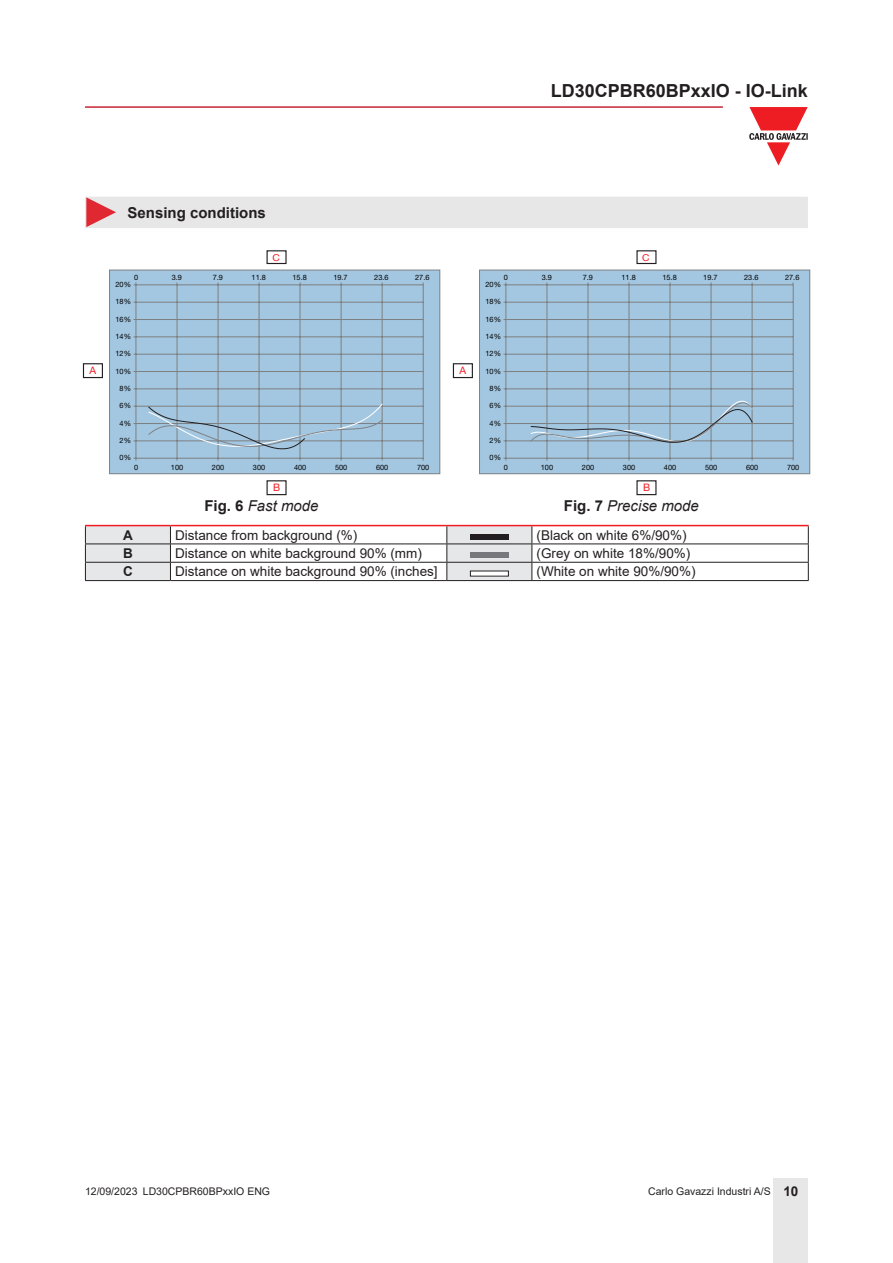
<style>
.page{position:relative;width:893px;height:1263px;background:#fff}
.page>*{position:absolute;margin:0;border:0;box-sizing:border-box;transform-origin:0 0}
.t1{font:700 18px "Arial";color:#231f20}
.t2{font:italic 15px "Arial";color:#231f20}
.Titolo03{font:700 15px "Arial";color:#231f20}
.TestoTabella{font:13.5px "Arial";color:#231f20}
.TestoTabellaFndGCen{font:700 13.5px "Arial";color:#231f20}
.t3{font:10.5px "Arial";color:#231f20}
.t4{font:10.35px "Helvetica Neue LT Std";color:#ee1d23}
.t5{font:9.45px "Helvetica Neue LT Std";color:#ee1d23;scale:1.09 1}
.t6{font:7.35px "Helvetica Neue LT Std";color:#000001}
.s1{font-weight:700;font-style:normal}
.s2{font-weight:700;font-size:13.5px}
</style>
<div class="page">
<hr style="left:85px;top:106px;width:638px;height:2px;background:#c42633">
<div style="left:774px;top:1178px;width:34px;height:85px;background:#e7e7e8"></div>
<svg style="left:749px;top:107px;width:59px;height:59px"></svg>
<div style="left:85px;top:197px;width:723px;height:31px;background:#e7e7e8"></div>
<div style="left:110px;top:270px;width:330px;height:204px;background:#a3c7e1"></div>
<div style="left:109px;top:270px;width:331px;height:204px;border:1px solid #808285"></div>
<hr style="left:136px;top:458px;width:287px;height:1px;background:#7d8081">
<hr style="left:136px;top:423px;width:287px;height:1px;background:#7d8081">
<hr style="left:136px;top:389px;width:287px;height:1px;background:#7d8081">
<hr style="left:136px;top:354px;width:287px;height:1px;background:#7d8081">
<hr style="left:136px;top:337px;width:287px;height:1px;background:#7d8081">
<hr style="left:136px;top:319px;width:287px;height:1px;background:#7d8081">
<hr style="left:136px;top:302px;width:287px;height:1px;background:#7d8081">
<hr style="left:136px;top:285px;width:287px;height:1px;background:#7d8081">
<hr style="left:136px;top:285px;width:1px;height:173px;background:#7d8081">
<hr style="left:218px;top:285px;width:1px;height:173px;background:#7d8081">
<hr style="left:177px;top:285px;width:1px;height:173px;background:#7d8081">
<hr style="left:259px;top:285px;width:1px;height:173px;background:#7d8081">
<hr style="left:300px;top:285px;width:1px;height:173px;background:#7d8081">
<hr style="left:341px;top:285px;width:1px;height:173px;background:#7d8081">
<hr style="left:423px;top:285px;width:1px;height:173px;background:#7d8081">
<hr style="left:136px;top:371px;width:287px;height:1px;background:#7d8081">
<hr style="left:136px;top:406px;width:287px;height:1px;background:#7d8081">
<hr style="left:136px;top:441px;width:287px;height:1px;background:#7d8081">
<hr style="left:382px;top:285px;width:1px;height:173px;background:#7d8081">
<svg style="left:83px;top:363px;width:300px;height:132px"></svg>
<div style="left:266px;top:250px;width:21px;height:14px;border:1px solid #231f20"></div>
<div style="left:479px;top:270px;width:331px;height:204px;background:#a3c7e1"></div>
<div style="left:479px;top:270px;width:331px;height:204px;border:1px solid #808285"></div>
<hr style="left:506px;top:458px;width:287px;height:1px;background:#7d8081">
<hr style="left:506px;top:423px;width:287px;height:1px;background:#7d8081">
<hr style="left:506px;top:389px;width:287px;height:1px;background:#7d8081">
<hr style="left:506px;top:354px;width:287px;height:1px;background:#7d8081">
<hr style="left:506px;top:337px;width:287px;height:1px;background:#7d8081">
<hr style="left:506px;top:319px;width:287px;height:1px;background:#7d8081">
<hr style="left:506px;top:302px;width:287px;height:1px;background:#7d8081">
<hr style="left:506px;top:285px;width:287px;height:1px;background:#7d8081">
<hr style="left:506px;top:285px;width:1px;height:173px;background:#7d8081">
<hr style="left:588px;top:285px;width:1px;height:173px;background:#7d8081">
<hr style="left:547px;top:285px;width:1px;height:173px;background:#7d8081">
<hr style="left:629px;top:285px;width:1px;height:173px;background:#7d8081">
<hr style="left:670px;top:285px;width:1px;height:173px;background:#7d8081">
<hr style="left:711px;top:285px;width:1px;height:173px;background:#7d8081">
<hr style="left:793px;top:285px;width:1px;height:173px;background:#7d8081">
<hr style="left:506px;top:371px;width:287px;height:1px;background:#7d8081">
<hr style="left:506px;top:406px;width:287px;height:1px;background:#7d8081">
<hr style="left:506px;top:441px;width:287px;height:1px;background:#7d8081">
<hr style="left:752px;top:285px;width:1px;height:173px;background:#7d8081">
<svg style="left:453px;top:363px;width:300px;height:132px"></svg>
<div style="left:636px;top:250px;width:20px;height:14px;border:1px solid #231f20"></div>
<hr style="left:85px;top:525px;width:85px;height:1px;background:#ee1d23">
<hr style="left:170px;top:525px;width:277px;height:1px;background:#ee1d23">
<hr style="left:447px;top:525px;width:85px;height:1px;background:#ee1d23">
<hr style="left:532px;top:525px;width:277px;height:1px;background:#ee1d23">
<hr style="left:532px;top:543px;width:277px;height:1px;background:#231f20">
<hr style="left:532px;top:562px;width:277px;height:1px;background:#231f20">
<svg style="left:85px;top:526px;width:447px;height:54px"></svg>
<svg style="left:808px;top:526px;width:1px;height:54px"></svg>
<hr style="left:85px;top:580px;width:85px;height:1px;background:#231f20">
<hr style="left:170px;top:580px;width:277px;height:1px;background:#231f20">
<hr style="left:447px;top:580px;width:85px;height:1px;background:#231f20">
<hr style="left:532px;top:580px;width:277px;height:1px;background:#231f20">
<div style="left:470px;top:534px;width:38px;height:6px;background:#231f20"></div>
<div style="left:470px;top:553px;width:38px;height:5px;background:#77787b"></div>
<div style="left:470px;top:571px;width:38px;height:5px;background:#fff"></div>
<h1 class="t1" style="left:551px;top:78px;width:259px">LD30CPBR60BPxxIO - IO-Link</h1>
<p class="t4" style="left:90px;top:364px;width:8px">A</p>
<p class="Titolo03" style="left:128px;top:202px;width:140px">Sensing conditions</p>
<p class="t5" style="left:272px;top:252px;width:8px">C</p>
<p class="t5" style="left:642px;top:252px;width:8px">C</p>
<p class="t6" style="left:134px;top:273px;width:6px">0</p>
<p class="t6" style="left:172px;top:273px;width:12px">3.9</p>
<p class="t6" style="left:292px;top:273px;width:16px">15.8</p>
<p class="t6" style="left:333px;top:273px;width:16px">19.7</p>
<p class="t6" style="left:415px;top:273px;width:16px">27.6</p>
<p class="t6" style="left:213px;top:273px;width:12px">7.9</p>
<p class="t6" style="left:252px;top:273px;width:16px">11.8</p>
<p class="t6" style="left:374px;top:273px;width:16px">23.6</p>
<p class="t6" style="left:116px;top:280px;width:17px">20%</p>
<p class="t6" style="left:504px;top:273px;width:6px">0</p>
<p class="t6" style="left:542px;top:273px;width:12px">3.9</p>
<p class="t6" style="left:662px;top:273px;width:16px">15.8</p>
<p class="t6" style="left:703px;top:273px;width:16px">19.7</p>
<p class="t6" style="left:785px;top:273px;width:16px">27.6</p>
<p class="t6" style="left:583px;top:273px;width:12px">7.9</p>
<p class="t6" style="left:621px;top:273px;width:16px">11.8</p>
<p class="t6" style="left:744px;top:273px;width:16px">23.6</p>
<p class="t6" style="left:485px;top:280px;width:17px">20%</p>
<p class="t6" style="left:116px;top:297px;width:17px">18%</p>
<p class="t6" style="left:116px;top:332px;width:17px">14%</p>
<p class="t6" style="left:116px;top:315px;width:17px">16%</p>
<p class="t6" style="left:485px;top:297px;width:17px">18%</p>
<p class="t6" style="left:485px;top:332px;width:17px">14%</p>
<p class="t6" style="left:485px;top:315px;width:17px">16%</p>
<p class="t6" style="left:116px;top:349px;width:17px">12%</p>
<p class="t6" style="left:485px;top:349px;width:17px">12%</p>
<p class="t6" style="left:115px;top:367px;width:17px">10%</p>
<p class="t4" style="left:460px;top:364px;width:8px">A</p>
<p class="t6" style="left:485px;top:367px;width:17px">10%</p>
<p class="t6" style="left:120px;top:384px;width:13px">8%</p>
<p class="t6" style="left:490px;top:384px;width:13px">8%</p>
<p class="t6" style="left:120px;top:401px;width:13px">6%</p>
<p class="t6" style="left:490px;top:401px;width:13px">6%</p>
<p class="t6" style="left:120px;top:419px;width:13px">4%</p>
<p class="t6" style="left:490px;top:419px;width:13px">4%</p>
<p class="t6" style="left:120px;top:436px;width:13px">2%</p>
<p class="t6" style="left:490px;top:436px;width:13px">2%</p>
<p class="t6" style="left:120px;top:453px;width:13px">0%</p>
<p class="t6" style="left:490px;top:453px;width:13px">0%</p>
<p class="t6" style="left:134px;top:463px;width:6px">0</p>
<p class="t6" style="left:171px;top:463px;width:14px">100</p>
<p class="t6" style="left:212px;top:463px;width:14px">200</p>
<p class="t6" style="left:253px;top:463px;width:14px">300</p>
<p class="t6" style="left:294px;top:463px;width:14px">400</p>
<p class="t6" style="left:335px;top:463px;width:14px">500</p>
<p class="t6" style="left:376px;top:463px;width:14px">600</p>
<p class="t6" style="left:417px;top:463px;width:14px">700</p>
<p class="t6" style="left:504px;top:463px;width:6px">0</p>
<p class="t6" style="left:541px;top:463px;width:14px">100</p>
<p class="t6" style="left:582px;top:463px;width:14px">200</p>
<p class="t6" style="left:623px;top:463px;width:14px">300</p>
<p class="t6" style="left:664px;top:463px;width:14px">400</p>
<p class="t6" style="left:705px;top:463px;width:14px">500</p>
<p class="t6" style="left:746px;top:463px;width:14px">600</p>
<p class="t6" style="left:787px;top:463px;width:14px">700</p>
<p class="t4" style="left:273px;top:481px;width:9px">B</p>
<p class="t4" style="left:643px;top:481px;width:9px">B</p>
<p class="t2" style="left:204px;top:496px;width:116px"><span class="s1">Fig. 6</span> Fast mode</p>
<p class="t2" style="left:564px;top:496px;width:137px"><span class="s1">Fig. 7</span> Precise mode</p>
<p class="TestoTabellaFndGCen" style="left:123px;top:525px;width:11px">A</p>
<p class="TestoTabella" style="left:175px;top:526px;width:184px">Distance from background (%)</p>
<p class="TestoTabella" style="left:536px;top:526px;width:152px">(Black on white 6%/90%)</p>
<p class="TestoTabellaFndGCen" style="left:123px;top:544px;width:11px">B</p>
<p class="TestoTabella" style="left:175px;top:544px;width:248px">Distance on white background 90% (mm)</p>
<p class="TestoTabella" style="left:536px;top:544px;width:155px">(Grey on white 18%/90%)</p>
<p class="TestoTabellaFndGCen" style="left:123px;top:562px;width:11px">C</p>
<p class="TestoTabella" style="left:175px;top:562px;width:264px">Distance on white background 90% (inches]</p>
<p class="TestoTabella" style="left:536px;top:562px;width:161px">(White on white 90%/90%)</p>
<h3 class="t3" style="left:85px;top:1183px;width:187px">12/09/2023 LD30CPBR60BPxxIO ENG</h3>
<h3 class="t3" style="left:648px;top:1183px;width:152px">Carlo Gavazzi Industri A/S <span class="s2">10</span></h3>
</div>
